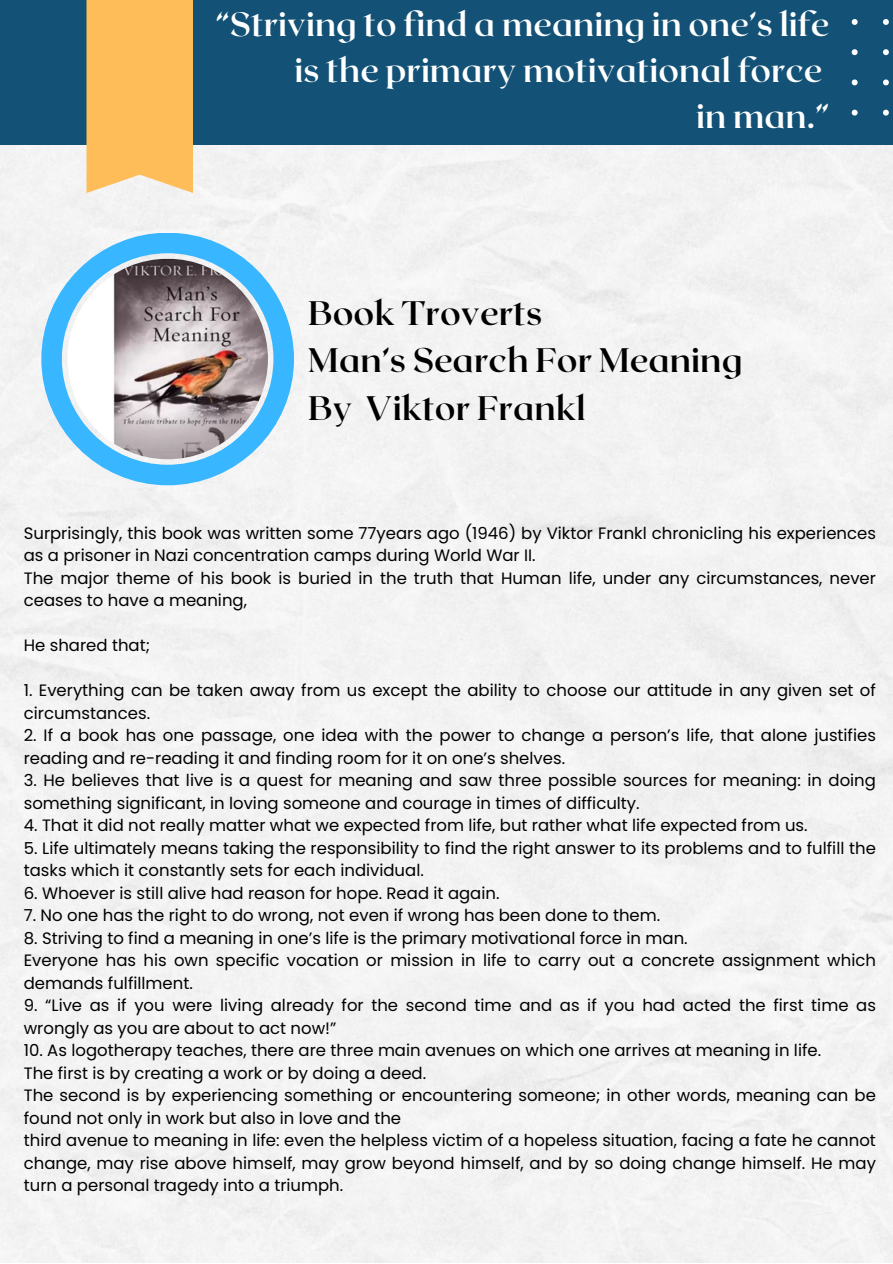
<style>
.page{position:relative;width:893px;height:1264px;background:#fff}
.page>*{position:absolute;margin:0;border:0;box-sizing:border-box;transform-origin:0 0}
.t1{font:700 33.9px "Roxborough CF";color:#000}
.t2{font:700 33.6px "Roxborough CF";color:#fff}
.t3{font:16.5px/22.5px "Poppins";color:#000}
</style>
<div class="page">
<svg style="left:41px;top:233px;width:253px;height:252px"></svg>
<div style="left:0;top:0;width:892px;height:145px;background:#135276"></div>
<div style="left:86px;top:0;width:107px;height:193px;background:#ffbd59"></div>
<svg style="left:851px;top:19px;width:38px;height:97px"></svg>
<p class="t2" style="left:216px;top:2px;width:614px">“Striving to find a meaning in one’s life</p>
<p class="t2" style="left:294px;top:48px;width:529px">is the primary motivational force</p>
<p class="t2" style="left:696px;top:94px;width:134px">in man.”</p>
<p class="t1" style="left:308px;top:291px;width:235px">Book Troverts</p>
<p class="t1" style="left:308px;top:338px;width:435px">Man’s Search For Meaning</p>
<p class="t1" style="left:308px;top:386px;width:279px">By Viktor Frankl</p>
<p class="t3" style="left:24px;top:521px;width:853px">Surprisingly, this book was written some 77years ago (1946) by Viktor Frankl chronicling his experiences as a prisoner in Nazi concentration camps during World War II.</p>
<p class="t3" style="left:24px;top:566px;width:853px">The major theme of his book is buried in the truth that Human life, under any circumstances, never ceases to have a meaning,</p>
<p class="t3" style="left:24px;top:634px;width:128px">He shared that;</p>
<p class="t3" style="left:24px;top:679px;width:853px">1. Everything can be taken away from us except the ability to choose our attitude in any given set of circumstances.</p>
<p class="t3" style="left:24px;top:724px;width:853px">2. If a book has one passage, one idea with the power to change a person’s life, that alone justifies reading and re-reading it and finding room for it on one’s shelves.</p>
<p class="t3" style="left:24px;top:769px;width:853px">3. He believes that live is a quest for meaning and saw three possible sources for meaning: in doing something significant, in loving someone and courage in times of difficulty.</p>
<p class="t3" style="left:24px;top:814px;width:785px">4. That it did not really matter what we expected from life, but rather what life expected from us.</p>
<p class="t3" style="left:24px;top:836px;width:853px">5. Life ultimately means taking the responsibility to find the right answer to its problems and to fulfill the tasks which it constantly sets for each individual.</p>
<p class="t3" style="left:24px;top:881px;width:477px">6. Whoever is still alive had reason for hope. Read it again.</p>
<p class="t3" style="left:24px;top:904px;width:638px">7. No one has the right to do wrong, not even if wrong has been done to them.</p>
<p class="t3" style="left:24px;top:926px;width:665px">8. Striving to find a meaning in one’s life is the primary motivational force in man.</p>
<p class="t3" style="left:24px;top:949px;width:853px">Everyone has his own specific vocation or mission in life to carry out a concrete assignment which demands fulfillment.</p>
<p class="t3" style="left:24px;top:994px;width:853px">9. “Live as if you were living already for the second time and as if you had acted the first time as wrongly as you are about to act now!”</p>
<p class="t3" style="left:24px;top:1039px;width:798px">10. As logotherapy teaches, there are three main avenues on which one arrives at meaning in life.</p>
<p class="t3" style="left:24px;top:1061px;width:404px">The first is by creating a work or by doing a deed.</p>
<p class="t3" style="left:24px;top:1084px;width:853px">The second is by experiencing something or encountering someone; in other words, meaning can be found not only in work but also in love and the</p>
<p class="t3" style="left:24px;top:1128px;width:853px;text-align:justify">third avenue to meaning in life: even the helpless victim of a hopeless situation, facing a fate he cannot change, may rise above himself, may grow beyond himself, and by so doing change himself. He may turn a personal tragedy into a triumph.</p>
</div>
